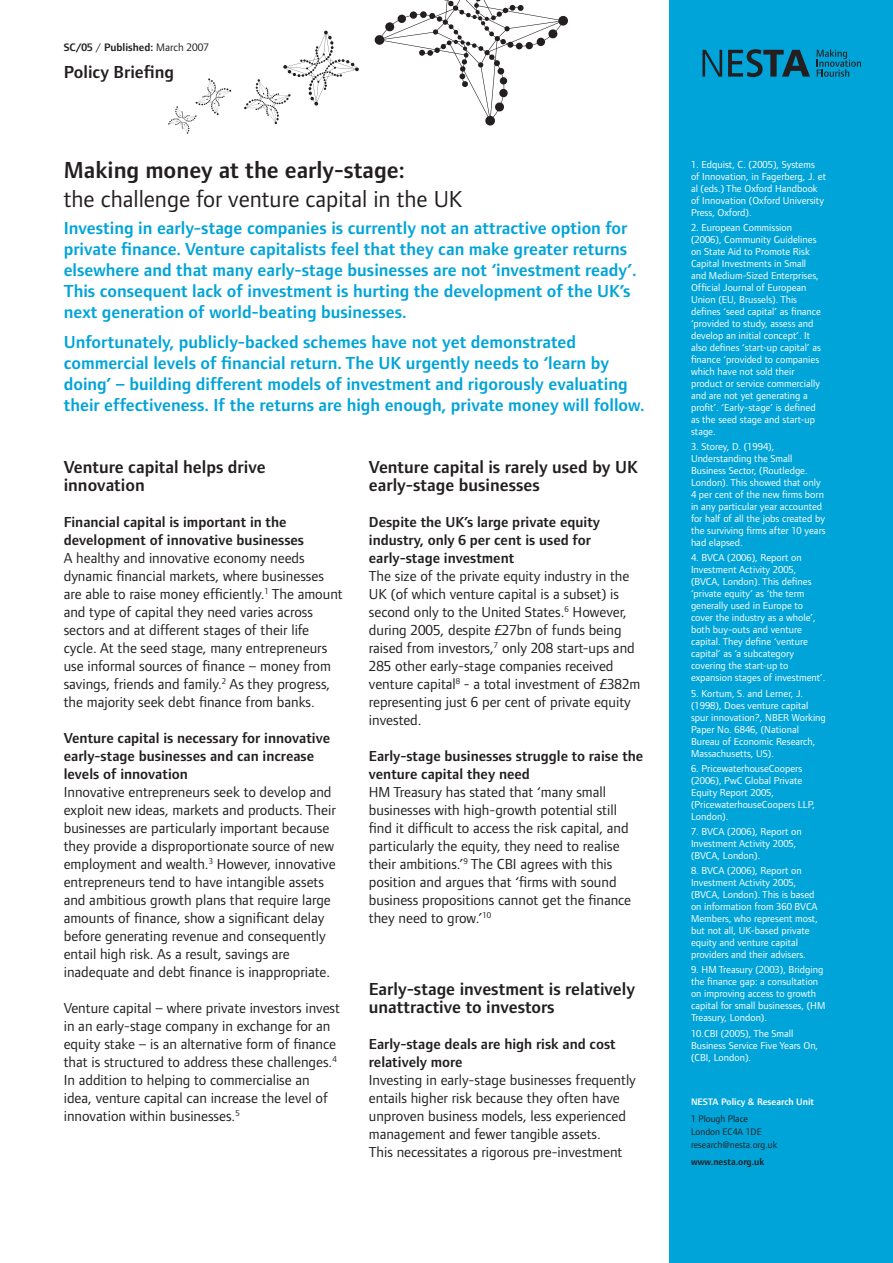
<style>
.page{position:relative;width:893px;height:1263px;background:#fff}
.page>*{position:absolute;margin:0;border:0;box-sizing:border-box;transform-origin:0 0}
.t1{font:24px "Foundry Form Sans";color:#231f20}
.t2{font:600 24px "Foundry Form Sans";color:#231f20}
.t3{font:600 18px/21px "Foundry Form Sans";color:#00a4d9}
.t4{font:600 18px/18px "Foundry Form Sans";color:#231f20}
.t5{font:15px/18px "Foundry Form Sans";color:#231f20}
.t6{font:600 15px/18px "Foundry Form Sans";color:#231f20}
.t7{font:600 11.25px "Foundry Form Sans";color:#231f20}
.t8{font:10.5px/12px "Foundry Form Sans";color:#fff}
.t9{font:9.75px/12.8px "Foundry Form Sans";color:#231f20}
.t10{font:600 9.75px "Foundry Form Sans";color:#fff}
.t11{font:600 9.75px "Foundry Form Sans";color:#231f20}
.s1{font-weight:400}
</style>
<div class="page">
<div style="left:670px;top:0;width:223px;height:1263px;background:#00a4d9"></div>
<svg style="left:816px;top:49px;width:45px;height:28px"></svg>
<svg style="left:702px;top:50px;width:20px;height:27px"></svg>
<svg style="left:728px;top:49px;width:82px;height:28px"></svg>
<svg style="left:374px;top:0;width:194px;height:126px"></svg>
<svg style="left:244px;top:30px;width:115px;height:94px"></svg>
<svg style="left:168px;top:78px;width:63px;height:56px"></svg>
<p class="t7" style="left:64px;top:43px;width:147px">SC/05 <span class="s1">/</span> Published: <span class="s1">March 2007</span></p>
<p class="t4" style="left:64px;top:65px;width:112px">Policy Briefing</p>
<h1 class="t2" style="left:64px;top:161px;width:343px">Making money at the early-stage:</h1>
<h1 class="t1" style="left:64px;top:190px;width:400px">the challenge for venture capital in the UK</h1>
<p class="t3" style="left:64px;top:220px;width:574px">Investing in early-stage companies is currently not an attractive option for private finance. Venture capitalists feel that they can make greater returns elsewhere and that many early-stage businesses are not ‘investment ready’.<br>This consequent lack of investment is hurting the development of the UK’s next generation of world-beating businesses.</p>
<p class="t3" style="left:64px;top:333px;width:582px">Unfortunately, publicly-backed schemes have not yet demonstrated commercial levels of financial return. The UK urgently needs to ‘learn by doing’ – building different models of investment and rigorously evaluating their effectiveness. If the returns are high enough, private money will follow.</p>
<p class="t4" style="left:64px;top:459px;width:203px">Venture capital helps drive innovation</p>
<p class="t6" style="left:64px;top:514px;width:242px">Financial capital is important in the development of innovative businesses</p>
<p class="t5" style="left:64px;top:550px;width:280px">A healthy and innovative economy needs dynamic financial markets, where businesses are able to raise money efficiently.<sup>1</sup> The amount and type of capital they need varies across sectors and at different stages of their life cycle. At the seed stage, many entrepreneurs use informal sources of finance – money from savings, friends and family.<sup>2</sup> As they progress, the majority seek debt finance from banks.</p>
<p class="t6" style="left:64px;top:730px;width:268px">Venture capital is necessary for innovative early-stage businesses and can increase levels of innovation</p>
<p class="t5" style="left:64px;top:784px;width:274px">Innovative entrepreneurs seek to develop and exploit new ideas, markets and products. Their businesses are particularly important because they provide a disproportionate source of new employment and wealth.<sup>3</sup> However, innovative entrepreneurs tend to have intangible assets and ambitious growth plans that require large amounts of finance, show a significant delay before generating revenue and consequently entail high risk. As a result, savings are inadequate and debt finance is inappropriate.</p>
<p class="t5" style="left:64px;top:1000px;width:278px">Venture capital – where private investors invest in an early-stage company in exchange for an equity stake – is an alternative form of finance that is structured to address these challenges.<sup>4<br></sup>In addition to helping to commercialise an idea, venture capital can increase the level of innovation within businesses.<sup>5</sup></p>
<p class="t4" style="left:369px;top:459px;width:271px">Venture capital is rarely used by UK early-stage businesses</p>
<p class="t6" style="left:369px;top:514px;width:233px">Despite the UK’s large private equity industry, only 6 per cent is used for early-stage investment</p>
<p class="t5" style="left:369px;top:568px;width:273px">The size of the private equity industry in the UK (of which venture capital is a subset) is second only to the United States.<sup>6</sup> However, during 2005, despite £27bn of funds being raised from investors,<sup>7</sup> only 208 start-ups and 285 other early-stage companies received venture capital<sup>8</sup> - a total investment of £382m representing just 6 per cent of private equity invested.</p>
<p class="t6" style="left:369px;top:748px;width:276px">Early-stage businesses struggle to raise the venture capital they need</p>
<p class="t5" style="left:369px;top:784px;width:264px">HM Treasury has stated that ‘many small businesses with high-growth potential still find it difficult to access the risk capital, and particularly the equity, they need to realise their ambitions.’<sup>9</sup> The CBI agrees with this position and argues that ‘firms with sound business propositions cannot get the finance they need to grow.’<sup>10</sup></p>
<p class="t4" style="left:369px;top:981px;width:268px">Early-stage investment is relatively unattractive to investors</p>
<p class="t6" style="left:369px;top:1036px;width:248px">Early-stage deals are high risk and cost relatively more</p>
<p class="t5" style="left:369px;top:1072px;width:269px">Investing in early-stage businesses frequently entails higher risk because they often have unproven business models, less experienced management and fewer tangible assets.<br>This necessitates a rigorous pre-investment</p>
<p class="t8" style="left:691px;top:159px;width:137px">1. Edquist, C. (2005), Systems of Innovation, in Fagerberg, J. et al (eds.) The Oxford Handbook of Innovation (Oxford University<br>Press, Oxford).</p>
<p class="t8" style="left:691px;top:223px;width:131px">2. European Commission (2006), Community Guidelines on State Aid to Promote Risk<br>Capital Investments in Small and Medium-Sized Enterprises,<br>Official Journal of European<br>Union (EU, Brussels). This defines ‘seed capital’ as finance ‘provided to study, assess and develop an initial concept’. It also defines ‘start-up capital’ as finance ‘provided to companies which have not sold their product or service commercially and are not yet generating a profit’. ‘Early-stage’ is defined as the seed stage and start-up stage.</p>
<p class="t8" style="left:691px;top:442px;width:136px">3. Storey, D. (1994),<br>Understanding the Small<br>Business Sector, (Routledge.<br>London). This showed that only<br>4 per cent of the new firms born in any particular year accounted for half of all the jobs created by the surviving firms after 10 years had elapsed.</p>
<p class="t8" style="left:691px;top:553px;width:136px">4. BVCA (2006), Report on<br>Investment Activity 2005, (BVCA, London). This defines ‘private equity’ as ‘the term generally used in Europe to cover the industry as a whole’, both buy-outs and venture capital. They define ‘venture capital’ as ‘a subcategory covering the start-up to expansion stages of investment’.</p>
<p class="t8" style="left:691px;top:688px;width:136px">5. Kortum, S. and Lerner, J. (1998), Does venture capital spur innovation?, NBER Working<br>Paper No. 6846, (National<br>Bureau of Economic Research,<br>Massachusetts, US).</p>
<p class="t8" style="left:691px;top:763px;width:126px">6. PricewaterhouseCoopers (2006), PwC Global Private<br>Equity Report 2005, (PricewaterhouseCoopers LLP,<br>London).</p>
<p class="t8" style="left:691px;top:827px;width:112px">7. BVCA (2006), Report on<br>Investment Activity 2005, (BVCA, London).</p>
<p class="t8" style="left:691px;top:866px;width:128px">8. BVCA (2006), Report on<br>Investment Activity 2005, (BVCA, London). This is based on information from 360 BVCA<br>Members, who represent most, but not all, UK-based private equity and venture capital providers and their advisers.</p>
<p class="t8" style="left:691px;top:965px;width:136px">9. HM Treasury (2003), Bridging the finance gap: a consultation on improving access to growth capital for small businesses, (HM<br>Treasury, London).</p>
<p class="t8" style="left:691px;top:1028px;width:129px">10.CBI (2005), The Small<br>Business Service Five Years On, (CBI, London).</p>
<p class="t10" style="left:691px;top:1098px;width:125px">NESTA Policy &amp; Research Unit</p>
<p class="t9" style="left:691px;top:1113px;width:88px">1 Plough Place<br>London EC4A 1DE research@nesta.org.uk</p>
<p class="t11" style="left:691px;top:1158px;width:75px">www.nesta.org.uk</p>
</div>
